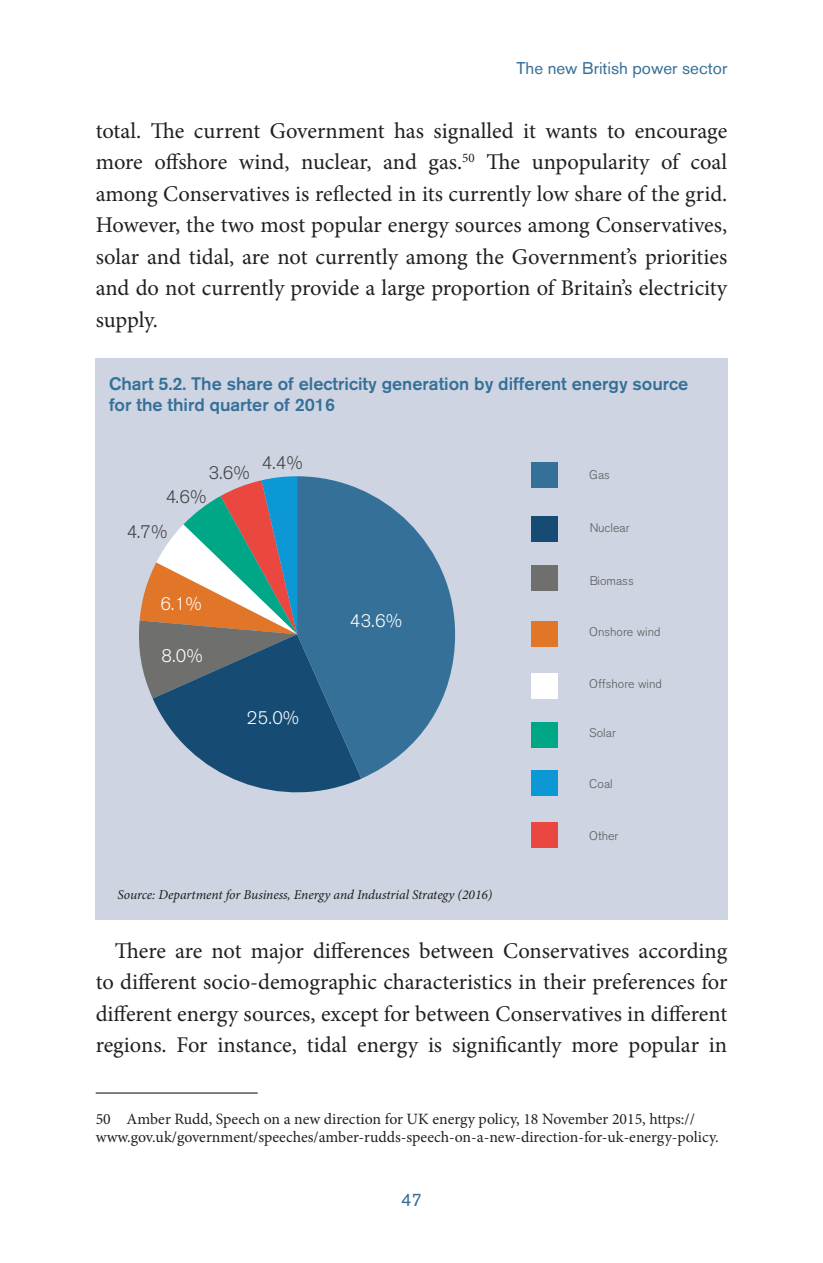
<style>
.page{position:relative;width:823px;height:1263px;background:#fff}
.page>*{position:absolute;margin:0;border:0;box-sizing:border-box;transform-origin:0 0}
.Main_Body_Copy{font:22.5px/31.5px "Minion Pro";color:#231f20;text-align:justify}
.t1{font:500 18px/21.6px "Akzidenz Grotesk BE";color:#357099}
.t2{font:300 18px "Akzidenz Grotesk BE";color:#fff}
.t3{font:300 18px "Akzidenz Grotesk BE";color:#1d1d1b}
.t4{font:18px "Akzidenz Grotesk BE";color:#356f98}
.Folios{font:16.88px "Akzidenz Grotesk BE";color:#356f98}
.Footnotes{font:15.75px/18px "Minion Pro";color:#231f20}
.t5{font:italic 13.5px "Minion Pro";letter-spacing:-.01em;color:#1e1e1c}
.t6{font:300 12.38px "Akzidenz Grotesk BE";color:#3c3c3b}
</style>
<div class="page">
<div style="left:96px;top:359px;width:631px;height:561px;background:#ced4e1"></div>
<div style="left:531px;top:822px;width:26px;height:26px;background:#e9473f"></div>
<div style="left:531px;top:770px;width:26px;height:26px;background:#0c97d5"></div>
<div style="left:531px;top:722px;width:26px;height:26px;background:#00a786"></div>
<div style="left:531px;top:674px;width:26px;height:25px;background:#fff"></div>
<div style="left:531px;top:621px;width:26px;height:25px;background:#e17629"></div>
<div style="left:531px;top:566px;width:26px;height:25px;background:#6f6f6e"></div>
<div style="left:531px;top:516px;width:26px;height:25px;background:#164c74"></div>
<svg style="left:139px;top:476px;width:222px;height:317px"></svg>
<div style="left:531px;top:462px;width:26px;height:26px;background:#357099"></div>
<svg style="left:297px;top:476px;width:158px;height:303px;fill:#357099"></svg>
<hr style="left:96px;top:1092px;width:162px;height:1px;background:#231f20">
<p class="Folios" style="left:516px;top:58px;width:212px">The new British power sector</p>
<p class="Main_Body_Copy" style="left:96px;top:115px;width:633px">total. The current Government has signalled it wants to encourage more offshore wind, nuclear, and gas.<sup>50</sup> The unpopularity of coal among Conservatives is reflected in its currently low share of the grid.<br>However, the two most popular energy sources among Conservatives, solar and tidal, are not currently among the Government’s priorities and do not currently provide a large proportion of Britain’s electricity supply.</p>
<p class="t1" style="left:109px;top:372px;width:581px">Chart 5.2. The share of electricity generation by different energy source for the third quarter of 2016</p>
<p class="t3" style="left:208px;top:463px;width:43px">3.6%</p>
<p class="t3" style="left:165px;top:487px;width:43px">4.6%</p>
<p class="t3" style="left:126px;top:522px;width:43px">4.7%</p>
<p class="t3" style="left:261px;top:452px;width:43px">4.4%</p>
<p class="t2" style="left:160px;top:593px;width:43px">6.1%</p>
<p class="t2" style="left:161px;top:646px;width:43px">8.0%</p>
<p class="t2" style="left:247px;top:708px;width:54px">25.0%</p>
<p class="t2" style="left:350px;top:610px;width:54px">43.6%</p>
<p class="t5" style="left:117px;top:886px;width:376px">Source: Department for Business, Energy and Industrial Strategy (2016)</p>
<p class="t6" style="left:589px;top:468px;width:22px">Gas</p>
<p class="t6" style="left:589px;top:521px;width:42px">Nuclear</p>
<p class="t6" style="left:589px;top:573px;width:46px">Biomass</p>
<p class="t6" style="left:589px;top:625px;width:73px">Onshore wind</p>
<p class="t6" style="left:589px;top:676px;width:74px">Offshore wind</p>
<p class="t6" style="left:589px;top:726px;width:28px">Solar</p>
<p class="t6" style="left:589px;top:777px;width:25px">Coal</p>
<p class="t6" style="left:589px;top:829px;width:31px">Other</p>
<p class="Main_Body_Copy" style="left:96px;top:935px;width:633px;text-indent:19px">There are not major differences between Conservatives according to different socio-demographic characteristics in their preferences for different energy sources, except for between Conservatives in different regions. For instance, tidal energy is significantly more popular in</p>
<p class="Footnotes" style="left:96px;top:1110px;width:624px">50 Amber Rudd, Speech on a new direction for UK energy policy, 18 November 2015, https:// www.gov.uk/government/speeches/amber-rudds-speech-on-a-new-direction-for-uk-energy-policy.</p>
<p class="t4" style="left:401px;top:1188px;width:22px">47</p>
</div>
